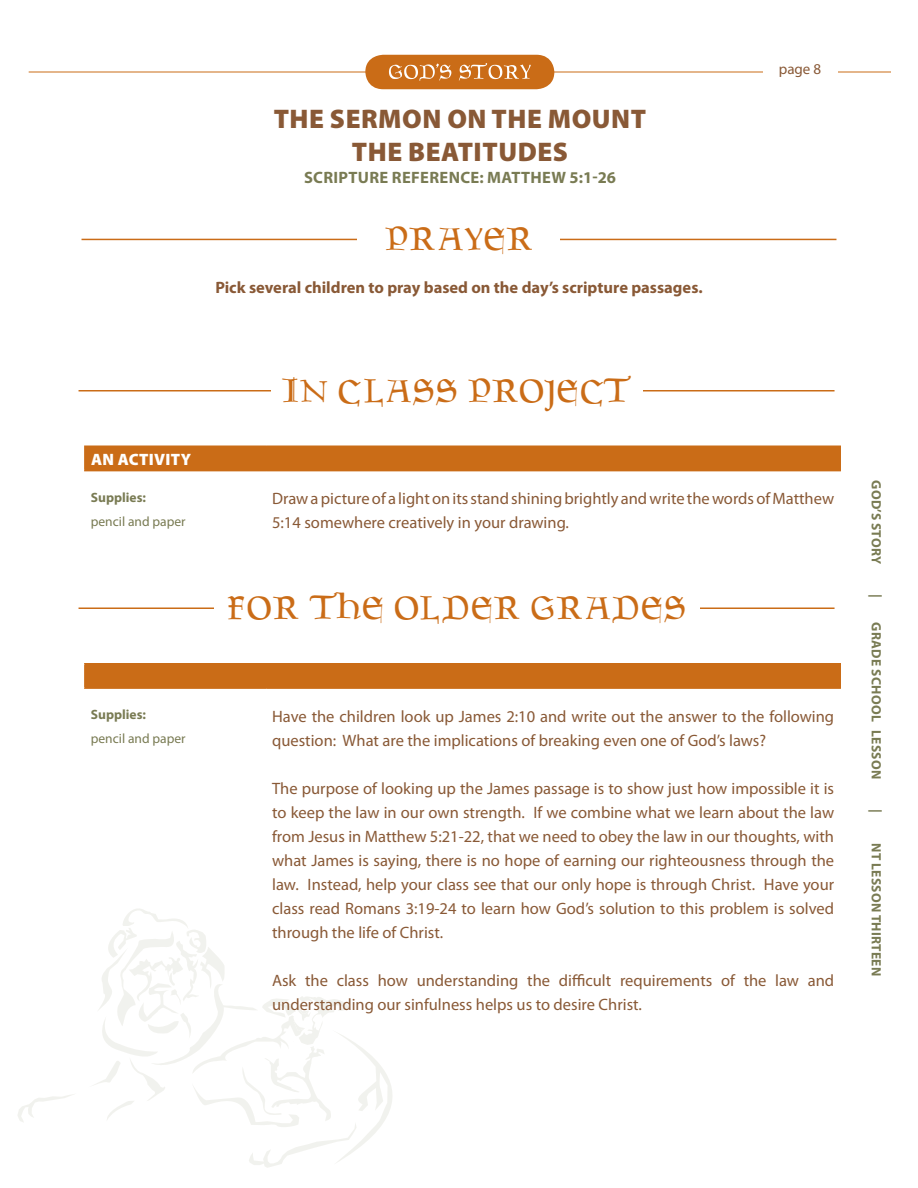
<style>
.page{position:relative;width:918px;height:1188px;background:#fff}
.page>*{position:absolute;margin:0;border:0;box-sizing:border-box;transform-origin:0 0}
.t1{font:45px "Goudament";color:#ca6c17}
.t2{font:900 27px/32.4px "Myriad Pro";letter-spacing:.02em;color:#895936;text-align:center}
.Text{font:16.5px/24px "Myriad Pro";color:#895936}
.t3{font:700 16.5px "Myriad Pro";color:#895936}
.t4{font:700 16.5px "Myriad Pro";letter-spacing:.02em;color:#797b53}
.Text-2{font:900 16.5px "Myriad Pro";letter-spacing:.02em;color:#fff}
.t5{font:15px "Myriad Pro";color:#895936}
.Supply_List{font:700 13.5px "Myriad Pro";letter-spacing:.02em;color:#797b53}
.Supply_List-2{font:13.5px "Myriad Pro";color:#797b53}
</style>
<div class="page">
<svg style="left:94px;top:909px;width:298px;height:259px"></svg>
<svg style="left:18px;top:1094px;width:56px;height:28px"></svg>
<hr style="left:29px;top:72px;width:862px;height:1px;background:#ca6c17">
<svg style="left:365px;top:55px;width:189px;height:34px;background:#d07e34"></svg>
<div style="left:763px;top:63px;width:74px;height:23px;background:#fff"></div>
<hr style="left:82px;top:239px;width:754px;height:1px;background:#ca6c17">
<div style="left:358px;top:218px;width:202px;height:47px;background:#fff"></div>
<hr style="left:79px;top:390px;width:756px;height:2px;background:#ca6c17">
<div style="left:271px;top:369px;width:371px;height:48px;background:#fff"></div>
<div style="left:85px;top:446px;width:755px;height:25px;background:#ca6c17"></div>
<hr style="left:839px;top:447px;width:2px;height:23px;background:#ca6c17">
<hr style="left:84px;top:446px;width:162px;height:1px;background:#ca6c17">
<hr style="left:84px;top:447px;width:2px;height:23px;background:#ca6c17">
<hr style="left:266px;top:446px;width:575px;height:1px;background:#ca6c17">
<hr style="left:84px;top:470px;width:162px;height:1px;background:#ca6c17">
<hr style="left:266px;top:470px;width:575px;height:1px;background:#ca6c17">
<hr style="left:79px;top:608px;width:756px;height:1px;background:#ca6c17">
<div style="left:214px;top:586px;width:486px;height:48px;background:#fff"></div>
<div style="left:85px;top:664px;width:755px;height:24px;background:#ca6c17"></div>
<hr style="left:839px;top:664px;width:2px;height:23px;background:#ca6c17">
<hr style="left:84px;top:663px;width:162px;height:1px;background:#ca6c17">
<hr style="left:84px;top:664px;width:2px;height:23px;background:#ca6c17">
<svg style="left:246px;top:663px;width:20px;height:1px"></svg>
<hr style="left:266px;top:663px;width:575px;height:1px;background:#ca6c17">
<hr style="left:84px;top:687px;width:162px;height:2px;background:#ca6c17">
<hr style="left:246px;top:687px;width:20px;height:2px;background:#ca6c17">
<hr style="left:266px;top:687px;width:575px;height:2px;background:#ca6c17">
<h2 class="t2" style="left:274px;top:103px;width:373px">THE SERMON ON THE MOUNT<br>THE BEATITUDES</h2>
<p class="t4" style="left:304px;top:168px;width:147px">scripture reference</p>
<p class="t4" style="left:480px;top:168px;width:138px">: Matthew 5:1-26</p>
<p class="t1" style="left:385px;top:224px;width:150px">PRAYER</p>
<p class="t3" style="left:215px;top:278px;width:489px">Pick several children to pray based on the day’s scripture passages.</p>
<p class="t5" style="left:779px;top:61px;width:33px">page</p>
<p class="Text-2" style="left:91px;top:450px;width:102px">AN ACTIVITY</p>
<p class="Supply_List" style="left:91px;top:490px;width:57px">Supplies:</p>
<p class="Supply_List-2" style="left:91px;top:514px;width:96px">pencil and paper</p>
<p class="t1" style="left:281px;top:375px;width:353px">IN CLASS PROJECT</p>
<p class="Text" style="left:272px;top:487px;width:564px">Draw a picture of a light on its stand shining brightly and write the words of Matthew<br>5:14 somewhere creatively in your drawing.</p>
<p class="t1" style="left:227px;top:593px;width:461px">FOR THE OLDER GRADES</p>
<p class="Supply_List" style="left:91px;top:707px;width:57px">Supplies:</p>
<p class="Supply_List-2" style="left:91px;top:731px;width:96px">pencil and paper</p>
<p class="Text" style="left:272px;top:704px;width:564px">Have the children look up James 2:10 and write out the answer to the following question: What are the implications of breaking even one of God’s laws?</p>
<p class="Text" style="left:272px;top:776px;width:564px;text-align:justify">The purpose of looking up the James passage is to show just how impossible it is to keep the law in our own strength. If we combine what we learn about the law from Jesus in Matthew 5:21-22, that we need to obey the law in our thoughts, with what James is saying, there is no hope of earning our righteousness through the law. Instead, help your class see that our only hope is through Christ. Have your class read Romans 3:19-24 to learn how God’s solution to this problem is solved through the life of Christ.</p>
<p class="Text" style="left:272px;top:968px;width:564px">Ask the class how understanding the difficult requirements of the law and understanding our sinfulness helps us to desire Christ.</p>
<p class="Supply_List" style="left:884px;top:480px;width:85px;rotate:90deg">God’s Story</p>
<p class="Supply_List" style="left:884px;top:594px;width:5px;rotate:90deg">|</p>
<p class="Supply_List" style="left:884px;top:622px;width:158px;rotate:90deg">GRADE SCHOOL LESSON</p>
<p class="Supply_List" style="left:884px;top:809px;width:5px;rotate:90deg">|</p>
<p class="Supply_List" style="left:884px;top:843px;width:133px;rotate:90deg">NT LESSON thirteen</p>
</div>
